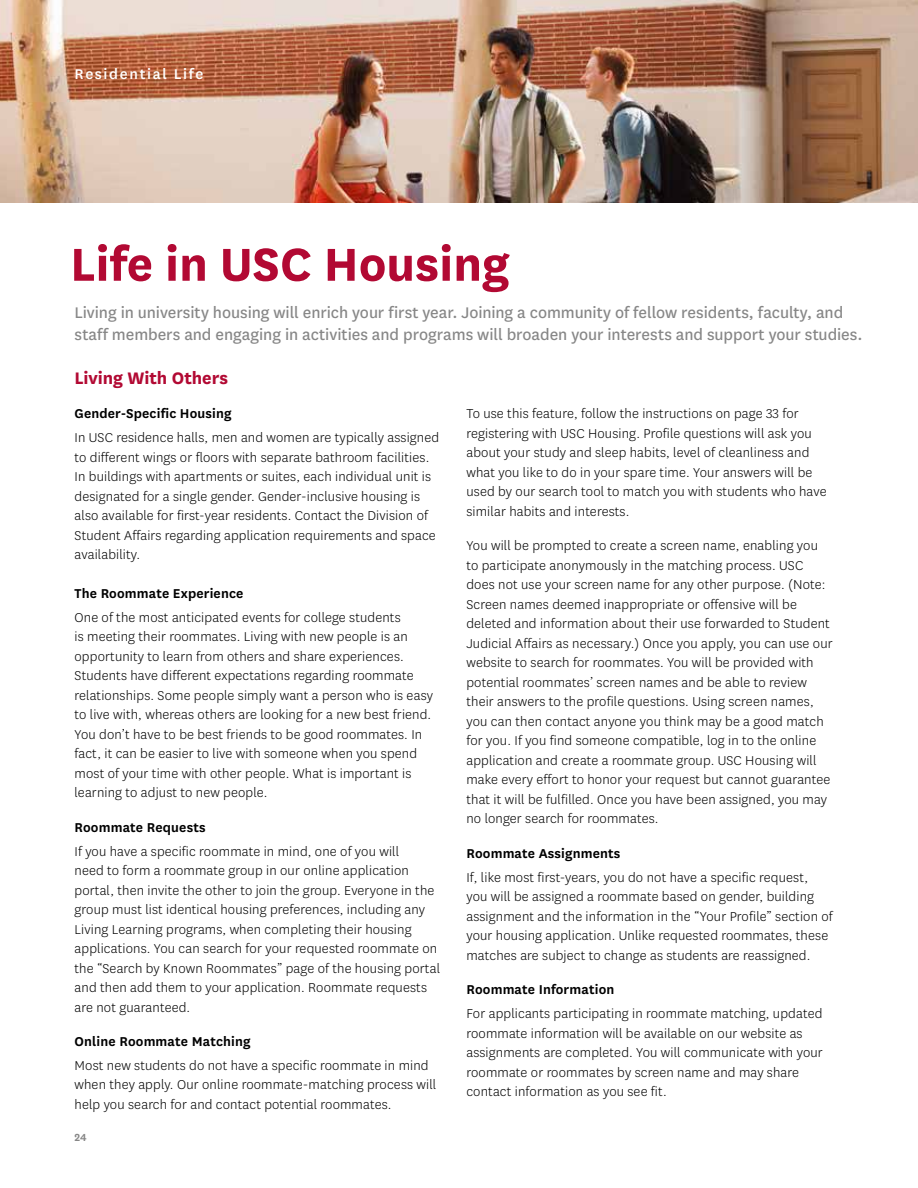
<style>
.page{position:relative;width:918px;height:1188px;background:#fff}
.page>*{position:absolute;margin:0;border:0;box-sizing:border-box;transform-origin:0 0}
.t1{font:700 54px "National";color:#b20933}
.t2{font:700 19.5px "National";color:#b20933}
.t3{font:18px/22.5px "National";letter-spacing:-.005em;color:#878787}
.t4{font:500 16.5px "National";letter-spacing:.1em;color:#fff}
.t5{font:300 15px/19.5px "National";letter-spacing:.01em;color:#000}
.t6{font:600 15px "National";letter-spacing:.01em;color:#000}
.t7{font:600 12px "National";color:#878787}
</style>
<div class="page">
<img style="left:0;top:0;width:918px;height:202px">
<p class="t4" style="left:75px;top:63px;width:130px">Residential Life</p>
<h1 class="t1" style="left:70px;top:226px;width:441px">Life in USC Housing</h1>
<p class="t3" style="left:75px;top:300px;width:789px">Living in university housing will enrich your first year. Joining a community of fellow residents, faculty, and staff members and engaging in activities and programs will broaden your interests and support your studies.</p>
<h2 class="t2" style="left:75px;top:364px;width:155px">Living With Others</h2>
<p class="t6" style="left:75px;top:403px;width:159px">Gender-Specific Housing</p>
<p class="t5" style="left:75px;top:427px;width:366px">In USC residence halls, men and women are typically assigned to different wings or floors with separate bathroom facilities.<br>In buildings with apartments or suites, each individual unit is designated for a single gender. Gender-inclusive housing is also available for first-year residents. Contact the Division of Student Affairs regarding application requirements and space availability.</p>
<p class="t6" style="left:75px;top:583px;width:170px">The Roommate Experience</p>
<p class="t5" style="left:75px;top:607px;width:360px">One of the most anticipated events for college students<br>is meeting their roommates. Living with new people is an opportunity to learn from others and share experiences.<br>Students have different expectations regarding roommate relationships. Some people simply want a person who is easy to live with, whereas others are looking for a new best friend.<br>You don’t have to be best friends to be good roommates. In fact, it can be easier to live with someone when you spend most of your time with other people. What is important is learning to adjust to new people.</p>
<p class="t6" style="left:75px;top:817px;width:133px">Roommate Requests</p>
<p class="t5" style="left:75px;top:841px;width:367px">If you have a specific roommate in mind, one of you will<br>need to form a roommate group in our online application portal, then invite the other to join the group. Everyone in the group must list identical housing preferences, including any Living Learning programs, when completing their housing applications. You can search for your requested roommate on the “Search by Known Roommates” page of the housing portal and then add them to your application. Roommate requests are not guaranteed.</p>
<p class="t6" style="left:75px;top:1031px;width:178px">Online Roommate Matching</p>
<p class="t5" style="left:75px;top:1055px;width:363px">Most new students do not have a specific roommate in mind when they apply. Our online roommate-matching process will help you search for and contact potential roommates.</p>
<p class="t7" style="left:74px;top:1129px;width:14px">24</p>
<p class="t5" style="left:466px;top:404px;width:362px">To use this feature, follow the instructions on page 33 for registering with USC Housing. Profile questions will ask you about your study and sleep habits, level of cleanliness and what you like to do in your spare time. Your answers will be used by our search tool to match you with students who have similar habits and interests.</p>
<p class="t5" style="left:466px;top:536px;width:368px">You will be prompted to create a screen name, enabling you to participate anonymously in the matching process. USC does not use your screen name for any other purpose. (Note:<br>Screen names deemed inappropriate or offensive will be deleted and information about their use forwarded to Student Judicial Affairs as necessary.) Once you apply, you can use our website to search for roommates. You will be provided with potential roommates’ screen names and be able to review their answers to the profile questions. Using screen names, you can then contact anyone you think may be a good match for you. If you find someone compatible, log in to the online application and create a roommate group. USC Housing will make every effort to honor your request but cannot guarantee that it will be fulfilled. Once you have been assigned, you may no longer search for roommates.</p>
<p class="t6" style="left:466px;top:843px;width:156px">Roommate Assignments</p>
<p class="t5" style="left:466px;top:867px;width:368px">If, like most first-years, you do not have a specific request, you will be assigned a roommate based on gender, building assignment and the information in the “Your Profile” section of your housing application. Unlike requested roommates, these matches are subject to change as students are reassigned.</p>
<p class="t6" style="left:466px;top:979px;width:149px">Roommate Information</p>
<p class="t5" style="left:466px;top:1003px;width:358px">For applicants participating in roommate matching, updated roommate information will be available on our website as assignments are completed. You will communicate with your roommate or roommates by screen name and may share contact information as you see fit.</p>
</div>
